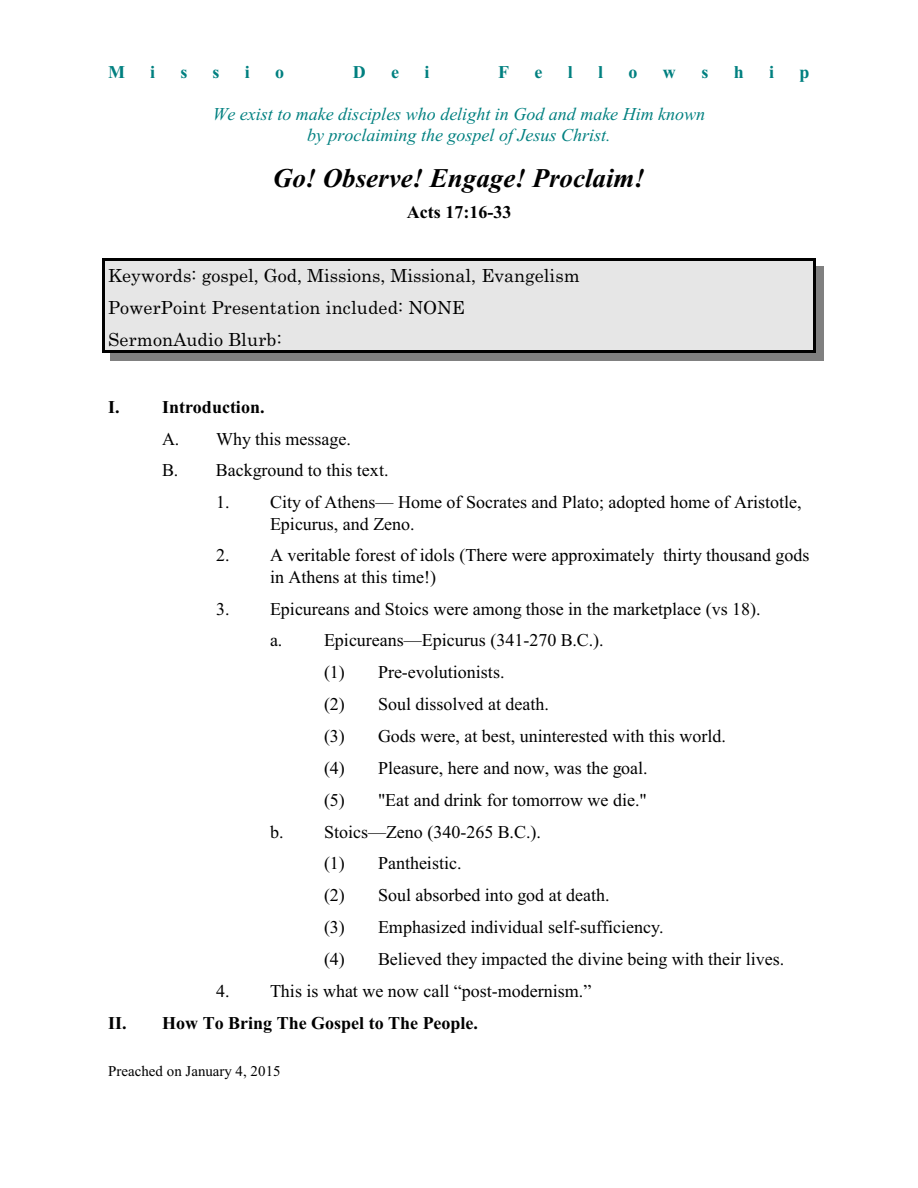
<style>
.page{position:relative;width:918px;height:1188px;background:#fff}
.page>*{position:absolute;margin:0;border:0;box-sizing:border-box;transform-origin:0 0}
.t1{font:italic 700 27px "Times New Roman";color:#000}
.t2{font:18px/21.3px "Times New Roman";color:#000}
.t3{font:18px/32.1px "Century";letter-spacing:.005em;color:#000}
.t4{font:italic 18px/21.3px "Times New Roman";color:#008080;text-align:center}
.t5{font:700 18px "Times New Roman";color:#000}
.t6{font:700 18px "Times New Roman";color:#008080}
.t7{font:15px "Times New Roman";color:#000}
</style>
<div class="page">
<div style="left:102px;top:258px;width:714px;height:38px;background:#e6e6e6"></div>
<hr style="left:102px;top:258px;width:3px;height:41px;background:#000">
<hr style="left:813px;top:258px;width:3px;height:41px;background:#000">
<hr style="left:102px;top:258px;width:714px;height:3px;background:#000">
<div style="left:816px;top:266px;width:8px;height:30px;background:#808080"></div>
<div style="left:102px;top:296px;width:714px;height:32px;background:#e6e6e6"></div>
<hr style="left:102px;top:293px;width:3px;height:38px;background:#000">
<hr style="left:813px;top:293px;width:3px;height:38px;background:#000">
<div style="left:816px;top:296px;width:8px;height:32px;background:#808080"></div>
<div style="left:102px;top:328px;width:714px;height:25px;background:#e6e6e6"></div>
<hr style="left:102px;top:325px;width:3px;height:28px;background:#000">
<hr style="left:813px;top:325px;width:3px;height:28px;background:#000">
<hr style="left:102px;top:350px;width:714px;height:3px;background:#000">
<div style="left:816px;top:328px;width:8px;height:33px;background:#808080"></div>
<div style="left:110px;top:353px;width:713px;height:8px;background:#808080"></div>
<p class="t6" style="left:108px;top:66px;width:18px">M</p>
<p class="t6" style="left:150px;top:66px;width:7px">i</p>
<p class="t6" style="left:180px;top:66px;width:9px">s</p>
<p class="t6" style="left:213px;top:66px;width:9px">s</p>
<p class="t6" style="left:245px;top:66px;width:7px">i</p>
<p class="t6" style="left:275px;top:66px;width:10px">o</p>
<p class="t6" style="left:353px;top:66px;width:14px">D</p>
<p class="t6" style="left:391px;top:66px;width:9px">e</p>
<p class="t6" style="left:425px;top:66px;width:7px">i</p>
<p class="t6" style="left:498px;top:66px;width:12px">F</p>
<p class="t6" style="left:535px;top:66px;width:9px">e</p>
<p class="t6" style="left:568px;top:66px;width:7px">l</p>
<p class="t6" style="left:598px;top:66px;width:7px">l</p>
<p class="t6" style="left:629px;top:66px;width:10px">o</p>
<p class="t6" style="left:663px;top:66px;width:14px">w</p>
<p class="t6" style="left:701px;top:66px;width:9px">s</p>
<p class="t6" style="left:734px;top:66px;width:12px">h</p>
<p class="t6" style="left:769px;top:66px;width:7px">i</p>
<p class="t6" style="left:800px;top:66px;width:12px">p</p>
<p class="t4" style="left:213px;top:105px;width:494px">We exist to make disciples who delight in God and make Him known by proclaiming the gospel of Jesus Christ.</p>
<h1 class="t1" style="left:273px;top:169px;width:374px">Go! Observe! Engage! Proclaim!</h1>
<p class="t5" style="left:407px;top:206px;width:106px">Acts 17:16-33</p>
<p class="t3" style="left:108px;top:261px;width:473px">Keywords: gospel, God, Missions, Missional, Evangelism<br>PowerPoint Presentation included: NONE<br>SermonAudio Blurb:</p>
<p class="t5" style="left:108px;top:401px;width:158px">I. Introduction.</p>
<p class="t2" style="left:162px;top:424px;width:228px;line-height:31.8px">A. Why this message.<br>B. Background to this text.</p>
<p class="t2" style="left:270px;top:493px;width:533px;text-indent:-54px">1. City of Athens— Home of Socrates and Plato; adopted home of Aristotle,<br>Epicurus, and Zeno.</p>
<p class="t2" style="left:270px;top:546px;width:541px;text-indent:-54px">2. A veritable forest of idols (There were approximately thirty thousand gods in Athens at this time!)</p>
<p class="t2" style="left:216px;top:600px;width:546px">3. Epicureans and Stoics were among those in the marketplace (vs 18).</p>
<p class="t2" style="left:270px;top:631px;width:335px">a. Epicureans—Epicurus (341-270 B.C.).</p>
<p class="t2" style="left:324px;top:663px;width:182px">(1) Pre-evolutionists.</p>
<p class="t2" style="left:324px;top:695px;width:226px">(2) Soul dissolved at death.</p>
<p class="t2" style="left:324px;top:727px;width:403px">(3) Gods were, at best, uninterested with this world.</p>
<p class="t2" style="left:324px;top:759px;width:325px">(4) Pleasure, here and now, was the goal.</p>
<p class="t2" style="left:324px;top:791px;width:324px">(5) "Eat and drink for tomorrow we die."</p>
<p class="t2" style="left:270px;top:823px;width:273px">b. Stoics—Zeno (340-265 B.C.).</p>
<p class="t2" style="left:324px;top:854px;width:139px">(1) Pantheistic.</p>
<p class="t2" style="left:324px;top:886px;width:287px">(2) Soul absorbed into god at death.</p>
<p class="t2" style="left:324px;top:918px;width:341px">(3) Emphasized individual self-sufficiency.</p>
<p class="t2" style="left:324px;top:950px;width:462px">(4) Believed they impacted the divine being with their lives.</p>
<p class="t2" style="left:216px;top:982px;width:377px">4. This is what we now call “post-modernism.”</p>
<p class="t5" style="left:108px;top:1017px;width:372px">II. How To Bring The Gospel to The People.</p>
<p class="t7" style="left:108px;top:1066px;width:174px">Preached on January 4, 2015</p>
</div>
